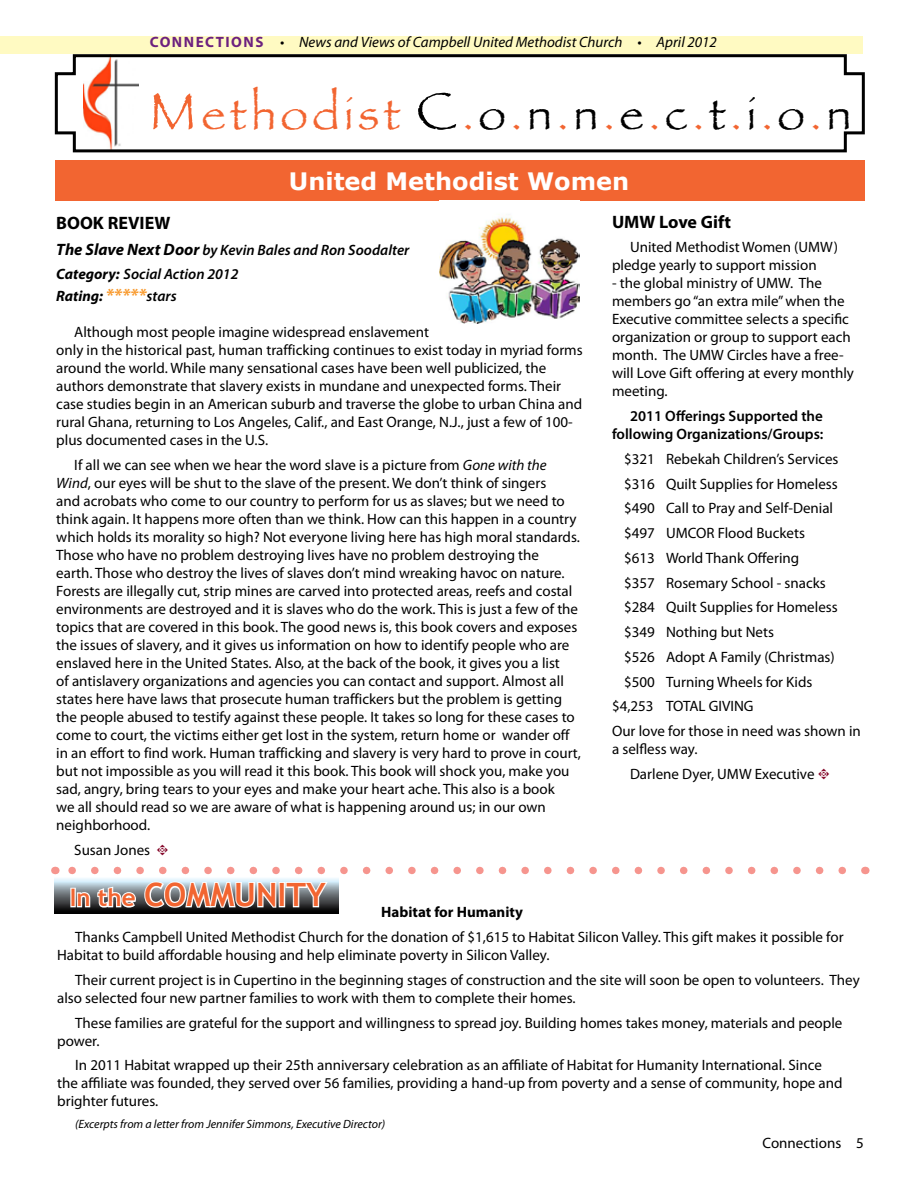
<style>
.page{position:relative;width:918px;height:1188px;background:#fff}
.page>*{position:absolute;margin:0;border:0;box-sizing:border-box;transform-origin:0 0}
.t1{font:45px "Papyrus";letter-spacing:.1em;color:#f26531}
.t2{font:700 32.1px "Trebuchet MS";color:#f26531}
.t3{font:700 24px "Verdana";color:#fff}
.t4{font:700 18px "Myriad Pro";color:#000}
.t5{font:15px/18px "Myriad Pro";color:#000}
.t6{font:italic 600 15px/24.8px "Myriad Pro";color:#000}
.t7{font:italic 15px "Myriad Pro";color:#000}
.t8{font:600 15px/18px "Myriad Pro";color:#000;text-align:right}
.t9{font:700 15px "Myriad Pro";color:#000}
.t10{font:italic 700 15px "Myriad Pro";color:#000}
.t11{font:italic 12px "Myriad Pro";color:#000}
.s1{font-weight:700;font-style:normal;color:#6c217f}
.s2{font-size:54px}
.s3{font-size:54px;color:#000}
.s4{color:#000}
.s5{font-weight:700;font-size:16.5px}
.s6{font-weight:700}
.s7{font-size:18px;color:#f89728}
.s8{font-weight:600}
.s9{font-style:italic}
.s10{font-family:"Type Embellishments One Let Plain";color:#820024}
.s11{font-size:24px}
</style>
<div class="page">
<div style="left:0;top:36px;width:863px;height:18px;background:#fffac2"></div>
<svg style="left:54px;top:54px;width:811px;height:99px"></svg>
<div style="left:55px;top:160px;width:810px;height:41px;background:#f26531"></div>
<img style="left:440px;top:214px;width:140px;height:110px">
<svg style="left:68px;top:867px;width:774px;height:7px"></svg>
<svg style="left:55px;top:878px;width:284px;height:36px;background:#62686c"></svg>
<div style="left:70px;top:888px;width:6px;height:19px;border:2px solid #fff"></div>
<svg style="left:76px;top:885px;width:61px;height:24px"></svg>
<svg style="left:143px;top:880px;width:135px;height:29px"></svg>
<div style="left:279px;top:882px;width:6px;height:25px;border:2px solid #fff"></div>
<svg style="left:284px;top:880px;width:45px;height:29px"></svg>
<p class="t7" style="left:150px;top:33px;width:569px"><span class="s1">CONNECTIONS</span> • News and Views of Campbell United Methodist Church • April 2012</p>
<h1 class="t1" style="left:150px;top:87px;width:703px"><span class="s2">M</span>ethodist <span class="s3">C</span>.<span class="s4">o</span>.<span class="s4">n</span>.<span class="s4">n</span>.<span class="s4">e</span>.<span class="s4">c</span>.<span class="s4">t</span>.<span class="s4">i</span>.<span class="s4">o</span>.<span class="s4">n</span></h1>
<h3 class="t3" style="left:289px;top:164px;width:342px">United Methodist Women</h3>
<p class="t4" style="left:56px;top:211px;width:116px">BOOK REVIEW</p>
<p class="t6" style="left:56px;top:237px;width:355px"><span class="s5">The Slave Next Door</span> by Kevin Bales and Ron Soodalter<br><span class="s6">Category:</span> Social Action 2012</p>
<p class="t10" style="left:56px;top:286px;width:122px">Rating: <span class="s7">*****</span><span class="s8">stars</span></p>
<p class="t5" style="left:56px;top:323px;width:528px;text-indent:18px">Although most people imagine widespread enslavement<br>only in the historical past, human trafficking continues to exist today in myriad forms around the world. While many sensational cases have been well publicized, the authors demonstrate that slavery exists in mundane and unexpected forms. Their case studies begin in an American suburb and traverse the globe to urban China and rural Ghana, returning to Los Angeles, Calif., and East Orange, N.J., just a few of 100- plus documented cases in the U.S.</p>
<p class="t5" style="left:56px;top:456px;width:526px;text-indent:18px">If all we can see when we hear the word slave is a picture from <span class="s9">Gone with the Wind</span>, our eyes will be shut to the slave of the present. We don’t think of singers<br>and acrobats who come to our country to perform for us as slaves; but we need to think again. It happens more often than we think. How can this happen in a country which holds its morality so high? Not everyone living here has high moral standards.<br>Those who have no problem destroying lives have no problem destroying the<br>earth. Those who destroy the lives of slaves don’t mind wreaking havoc on nature.<br>Forests are illegally cut, strip mines are carved into protected areas, reefs and costal environments are destroyed and it is slaves who do the work. This is just a few of the topics that are covered in this book. The good news is, this book covers and exposes the issues of slavery, and it gives us information on how to identify people who are enslaved here in the United States. Also, at the back of the book, it gives you a list<br>of antislavery organizations and agencies you can contact and support. Almost all states here have laws that prosecute human traffickers but the problem is getting the people abused to testify against these people. It takes so long for these cases to come to court, the victims either get lost in the system, return home or wander off in an effort to find work. Human trafficking and slavery is very hard to prove in court, but not impossible as you will read it this book. This book will shock you, make you sad, angry, bring tears to your eyes and make your heart ache. This also is a book<br>we all should read so we are aware of what is happening around us; in our own neighborhood.</p>
<p class="t5" style="left:74px;top:840px;width:96px">Susan Jones <span class="s10">t</span></p>
<p class="t4" style="left:612px;top:211px;width:121px">UMW Love Gift</p>
<p class="t5" style="left:612px;top:238px;width:228px;text-indent:18px">United Methodist Women (UMW) pledge yearly to support mission</p>
<p class="t5" style="left:612px;top:274px;width:243px">- the global ministry of UMW. The members go “an extra mile” when the<br>Executive committee selects a specific organization or group to support each month. The UMW Circles have a free&shy;will Love Gift offering at every monthly meeting.</p>
<p class="t8" style="left:612px;top:407px;width:213px">2011 Offerings Supported the following Organizations/Groups:</p>
<p class="t5" style="left:624px;top:450px;width:216px">$321 Rebekah Children’s Services</p>
<p class="t5" style="left:624px;top:474px;width:215px">$316 Quilt Supplies for Homeless</p>
<p class="t5" style="left:624px;top:499px;width:211px">$490 Call to Pray and Self-Denial</p>
<p class="t5" style="left:624px;top:524px;width:183px">$497 UMCOR Flood Buckets</p>
<p class="t5" style="left:624px;top:549px;width:177px">$613 World Thank Offering</p>
<p class="t5" style="left:624px;top:573px;width:203px">$357 Rosemary School - snacks</p>
<p class="t5" style="left:624px;top:598px;width:215px">$284 Quilt Supplies for Homeless</p>
<p class="t5" style="left:624px;top:623px;width:152px">$349 Nothing but Nets</p>
<p class="t5" style="left:624px;top:648px;width:212px">$526 Adopt A Family (Christmas)</p>
<p class="t5" style="left:624px;top:672px;width:190px">$500 Turning Wheels for Kids</p>
<p class="t5" style="left:612px;top:697px;width:143px">$4,253 TOTAL GIVING</p>
<p class="t5" style="left:612px;top:722px;width:250px">Our love for those in need was shown in</p>
<p class="t5" style="left:630px;top:737px;width:201px;line-height:24.8px;text-indent:-18px">a selfless way.<br>Darlene Dyer, UMW Executive <span class="s10">t</span></p>
<h2 class="t2" style="left:70px;top:875px;width:257px"><span class="s11">In the</span> COMMUNITY</h2>
<p class="t9" style="left:381px;top:903px;width:143px">Habitat for Humanity</p>
<p class="t5" style="left:57px;top:928px;width:788px;text-indent:18px">Thanks Campbell United Methodist Church for the donation of $1,615 to Habitat Silicon Valley. This gift makes it possible for<br>Habitat to build affordable housing and help eliminate poverty in Silicon Valley.</p>
<p class="t5" style="left:57px;top:971px;width:804px;text-indent:18px">Their current project is in Cupertino in the beginning stages of construction and the site will soon be open to volunteers. They also selected four new partner families to work with them to complete their homes.</p>
<p class="t5" style="left:57px;top:1013px;width:787px;text-indent:18px">These families are grateful for the support and willingness to spread joy. Building homes takes money, materials and people power.</p>
<p class="t5" style="left:57px;top:1056px;width:787px;text-indent:18px">In 2011 Habitat wrapped up their 25th anniversary celebration as an affiliate of Habitat for Humanity International. Since the affiliate was founded, they served over 56 families, providing a hand-up from poverty and a sense of community, hope and brighter futures.</p>
<p class="t11" style="left:75px;top:1116px;width:312px">(Excerpts from a letter from Jennifer Simmons, Executive Director)</p>
<p class="t5" style="left:762px;top:1134px;width:103px">Connections 5</p>
</div>
